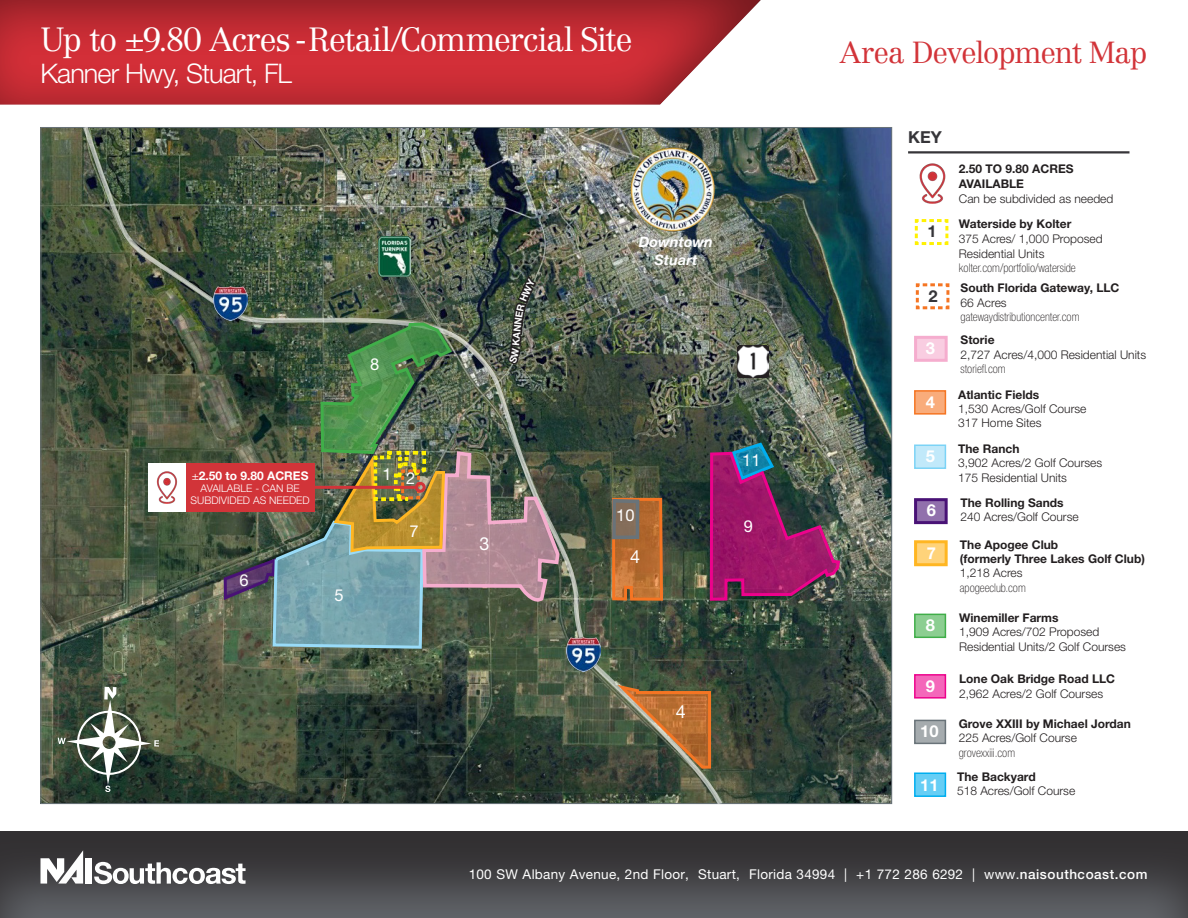
<style>
.page{position:relative;width:1188px;height:918px;background:#fff}
.page>*{position:absolute;margin:0;border:0;box-sizing:border-box;transform-origin:0 0}
.t1{font:300 33px "Centennial LT Std";letter-spacing:-.04em;color:#fff}
.t2{font:300 30px "Centennial LT Std";letter-spacing:-.04em;color:#d23439}
.t3{font:300 27px "Helvetica Neue LT Std";letter-spacing:-.03em;color:#fff}
.t4{font:18px "Helvetica Neue LT Std";color:#fff}
.t5{font:16.5px "Helvetica Neue LT Std";color:#fff}
.t6{font:700 16.5px "Helvetica Neue LT Std";color:#fff}
.t7{font:700 16.5px "Helvetica Neue LT Std";color:#363539}
.t8{font:italic 700 14.4px "Helvetica Neue LT Std";color:#fff}
.t9{font:13.5px "Helvetica Neue LT Std";letter-spacing:.02em;color:#fff}
.t10{font:300 12px/14.2px "Helvetica Neue LT Std";color:#231f20}
.t11{font:700 12px/14.2px "Helvetica Neue LT Std";color:#231f20}
.t12{font:100 condensed 12px "Helvetica Neue LT Std";color:#231f20}
.t13{font:700 12px "Helvetica Neue LT Std";color:#fff}
.t14{font:300 10.5px/12px "Helvetica Neue LT Std";color:#fff;text-align:center}
.s1{font-family:"Centennial LT Std";font-weight:300}
.s2{font-weight:700}
.s3{font-weight:100;font-stretch:condensed}
.s4{font-weight:300}
.s5{font-weight:500}
</style>
<div class="page">
<img style="left:42px;top:129px;width:848px;height:673px">
<img style="left:82px;top:127px;width:642px;height:678px">
<svg style="left:613px;top:682px;width:100px;height:88px;background:#846640"></svg>
<div style="left:0;top:0;width:762px;height:106px;background:#231f20;opacity:.51"></div>
<div style="left:0;top:830px;width:1188px;height:88px;background:#231f20;opacity:.75"></div>
<div style="left:85px;top:858px;width:7px;height:26px;background:#fff"></div>
<svg style="left:40px;top:850px;width:43px;height:34px"></svg>
<svg style="left:94px;top:862px;width:152px;height:22px"></svg>
<img style="left:566px;top:638px;width:34px;height:34px">
<img style="left:737px;top:346px;width:32px;height:31px">
<img style="left:214px;top:287px;width:7px;height:34px">
<img style="left:378px;top:237px;width:33px;height:40px">
<img style="left:629px;top:146px;width:86px;height:86px">
<img style="left:708px;top:441px;width:134px;height:161px">
<svg style="left:610px;top:496px;width:55px;height:106px;background:#a86c3c"></svg>
<svg style="left:58px;top:687px;width:101px;height:105px;background:#546354"></svg>
<svg style="left:914px;top:219px;width:35px;height:26px"></svg>
<img style="left:919px;top:163px;width:27px;height:41px">
<hr style="left:908px;top:151px;width:222px;height:3px;background:#363539">
<svg style="left:915px;top:283px;width:35px;height:27px"></svg>
<div style="left:186px;top:464px;width:129px;height:48px;background:#d23439"></div>
<div style="left:148px;top:464px;width:38px;height:48px;background:#fff"></div>
<img style="left:156px;top:472px;width:22px;height:31px">
<div style="left:916px;top:337px;width:30px;height:23px;background:#f9cde1"></div>
<div style="left:914px;top:336px;width:34px;height:26px;border:3px solid #f5adce"></div>
<div style="left:915px;top:391px;width:30px;height:23px;background:#f9ac7b"></div>
<div style="left:914px;top:390px;width:32px;height:25px;border:2px solid #f57523"></div>
<div style="left:915px;top:445px;width:30px;height:23px;background:#c1e9fa"></div>
<div style="left:914px;top:445px;width:32px;height:24px;border:2px solid #7cd3f6"></div>
<div style="left:916px;top:500px;width:30px;height:23px;background:#9170ac"></div>
<div style="left:914px;top:498px;width:34px;height:26px;border:3px solid #491276"></div>
<div style="left:916px;top:542px;width:30px;height:23px;background:#ffd37a"></div>
<div style="left:914px;top:540px;width:34px;height:26px;border:3px solid #ffb622"></div>
<div style="left:915px;top:614px;width:30px;height:23px;background:#8cce91"></div>
<div style="left:914px;top:614px;width:32px;height:24px;border:2px solid #40ae49"></div>
<div style="left:915px;top:675px;width:30px;height:23px;background:#f467ba"></div>
<div style="left:914px;top:674px;width:32px;height:25px;border:2px solid #ed028c"></div>
<div style="left:915px;top:720px;width:30px;height:23px;background:#a5abae"></div>
<div style="left:914px;top:720px;width:32px;height:24px;border:2px solid #697379"></div>
<div style="left:915px;top:773px;width:30px;height:23px;background:#66cef5"></div>
<div style="left:914px;top:772px;width:32px;height:25px;border:2px solid #00aeef"></div>
<img style="left:221px;top:278px;width:340px;height:372px">
<p class="t1" style="left:40px;top:19px;width:594px">Up to ±9.80 Acres -Retail/Commercial Site</p>
<p class="t3" style="left:40px;top:57px;width:253px">Kanner Hwy, Stuart, FL</p>
<p class="t5" style="left:370px;top:354px;width:11px">8</p>
<p class="t5" style="left:382px;top:464px;width:11px">1</p>
<p class="t13" style="left:192px;top:469px;width:118px"><span class="s1">±</span>2.50 to 9.80 ACRES</p>
<p class="t5" style="left:406px;top:469px;width:11px">2</p>
<p class="t14" style="left:191px;top:482px;width:121px">AVAILABLE - CAN BE<br>SUBDIVIDED AS NEEDED</p>
<p class="t5" style="left:240px;top:571px;width:11px">6</p>
<p class="t5" style="left:334px;top:585px;width:11px">5</p>
<p class="t5" style="left:409px;top:521px;width:11px">7</p>
<p class="t4" style="left:480px;top:532px;width:12px">3</p>
<p class="t8" style="left:639px;top:233px;width:76px">Downtown</p>
<p class="t8" style="left:655px;top:251px;width:44px">Stuart</p>
<p class="t5" style="left:616px;top:506px;width:20px">10</p>
<p class="t4" style="left:630px;top:545px;width:12px">4</p>
<p class="t4" style="left:676px;top:701px;width:12px">4</p>
<p class="t5" style="left:742px;top:451px;width:20px">11</p>
<p class="t5" style="left:744px;top:517px;width:11px">9</p>
<p class="t2" style="left:840px;top:34px;width:309px">Area Development Map</p>
<p class="t7" style="left:908px;top:127px;width:35px">KEY</p>
<p class="t7" style="left:927px;top:221px;width:11px">1</p>
<p class="t7" style="left:928px;top:286px;width:11px">2</p>
<p class="t11" style="left:959px;top:161px;width:116px">2.50 TO 9.80 ACRES</p>
<p class="t10" style="left:959px;top:176px;width:156px;line-height:15px"><span class="s2">AVAILABLE<br></span>Can be subdivided as needed</p>
<p class="t11" style="left:959px;top:216px;width:114px">Waterside by Kolter</p>
<p class="t10" style="left:959px;top:231px;width:145px">375 Acres/ 1,000 Proposed<br>Residential Units <span class="s3">kolter.com/portfolio/waterside</span></p>
<p class="t11" style="left:961px;top:280px;width:160px">South Florida Gateway, LLC</p>
<p class="t10" style="left:961px;top:295px;width:48px">66 Acres</p>
<p class="t12" style="left:961px;top:310px;width:120px">gatewaydistributioncenter.com</p>
<p class="t6" style="left:926px;top:338px;width:11px">3</p>
<p class="t10" style="left:961px;top:333px;width:187px"><span class="s2">Storie<br></span>2,727 Acres/4,000 Residential Units <span class="s3">storiefl.com</span></p>
<p class="t6" style="left:926px;top:392px;width:11px">4</p>
<p class="t10" style="left:958px;top:387px;width:130px"><span class="s2">Atlantic Fields<br></span>1,530 Acres/Golf Course<br>317 Home Sites</p>
<p class="t6" style="left:926px;top:446px;width:11px">5</p>
<p class="t10" style="left:958px;top:441px;width:146px"><span class="s2">The Ranch<br></span>3,902 Acres/2 Golf Courses<br>175 Residential Units</p>
<p class="t6" style="left:927px;top:500px;width:11px">6</p>
<p class="t10" style="left:960px;top:495px;width:120px"><span class="s2">The Rolling Sands<br></span>240 Acres/Golf Course</p>
<p class="t6" style="left:927px;top:543px;width:11px">7</p>
<p class="t11" style="left:960px;top:537px;width:187px">The Apogee Club<br>(formerly Three Lakes Golf Club)<br><span class="s4">1,218 Acres</span></p>
<p class="t12" style="left:960px;top:581px;width:67px">apogeeclub.com</p>
<p class="t6" style="left:926px;top:615px;width:11px">8</p>
<p class="t10" style="left:959px;top:610px;width:168px"><span class="s2">Winemiller Farms<br></span>1,909 Acres/702 Proposed<br>Residential Units/2 Golf Courses</p>
<p class="t6" style="left:926px;top:676px;width:11px">9</p>
<p class="t10" style="left:959px;top:671px;width:158px;line-height:15px"><span class="s2">Lone Oak Bridge Road LLC<br></span>2,962 Acres/2 Golf Courses</p>
<p class="t6" style="left:920px;top:720px;width:20px">10</p>
<p class="t11" style="left:959px;top:717px;width:174px">Grove XXIII by Michael Jordan<br><span class="s4">225 Acres/Golf Course</span></p>
<p class="t12" style="left:959px;top:746px;width:58px">grovexxiii.com</p>
<p class="t6" style="left:920px;top:775px;width:20px">11</p>
<p class="t10" style="left:957px;top:769px;width:120px"><span class="s2">The Backyard<br></span>518 Acres/Golf Course</p>
<p class="t9" style="left:469px;top:866px;width:680px">100 SW Albany Avenue, 2nd Floor, Stuart, Florida 34994 | +1 772 286 6292 | www.<span class="s5">naisouthcoast.com</span></p>
</div>
